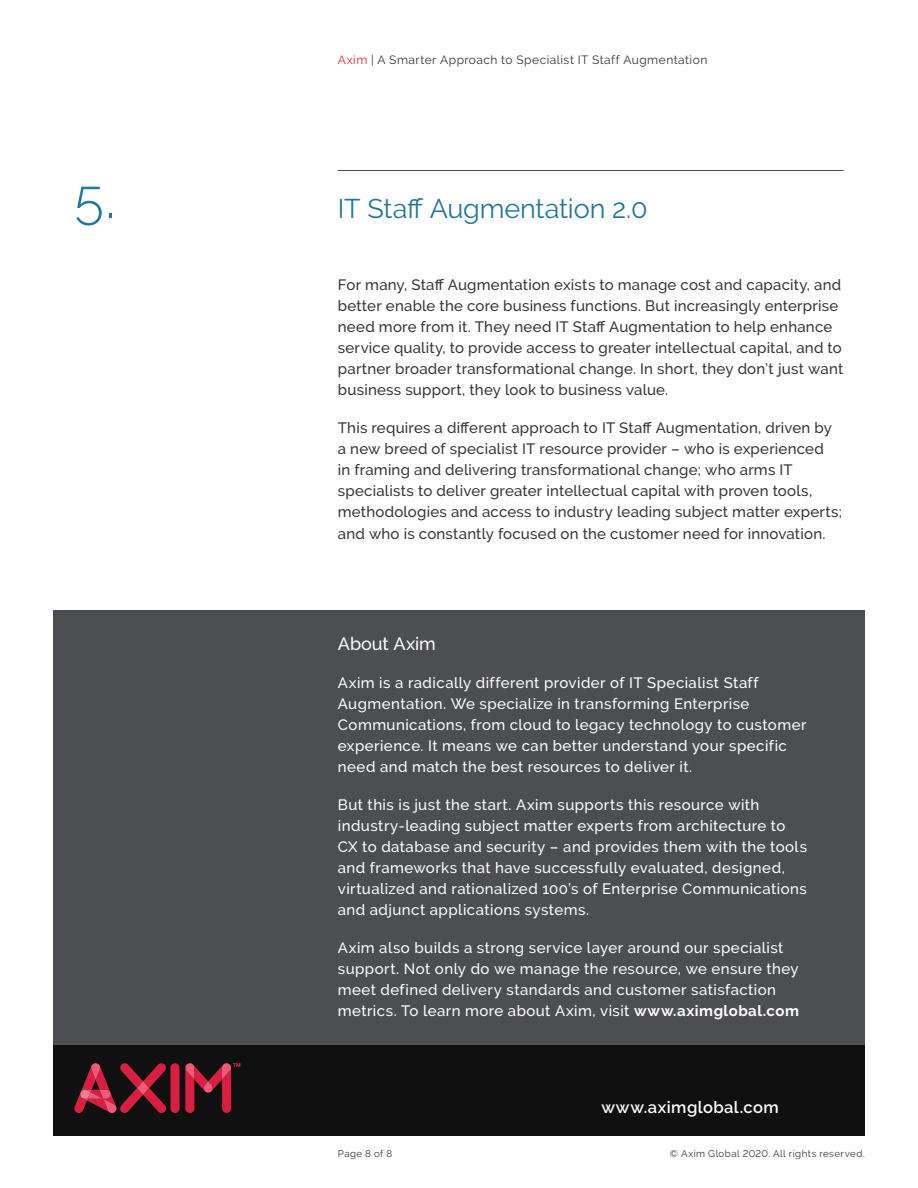
<style>
.page{position:relative;width:918px;height:1188px;background:#fff}
.page>*{position:absolute;margin:0;border:0;box-sizing:border-box;transform-origin:0 0}
.SECTION_INTRO{font:300 54px "Raleway";color:#207799}
.SECTION_INTRO-2{font:27px "Raleway";letter-spacing:-.005em;color:#207799}
.SECTION_INTRO-3{font:500 18px "Raleway";color:#fff}
.t1{font:600 16.5px "Raleway";letter-spacing:.025em;color:#fff}
.SECTION_INTRO-4{font:500 15px/21px "Raleway";letter-spacing:.03em;color:#fff}
.SECTION_INTRO-5{font:500 15px/21px "Raleway";letter-spacing:.015em;color:#353638}
.t2{font:12px "Raleway";letter-spacing:.04em;color:#353638}
.t3{font:9.75px "Raleway";letter-spacing:.045em;color:#353638}
.s1{color:#da1e42}
.s2{font-weight:700}
</style>
<div class="page">
<div style="left:53px;top:610px;width:812px;height:525px;background:#4d4e51"></div>
<div style="left:53px;top:1045px;width:812px;height:90px;background:#101011"></div>
<div style="left:170px;top:1063px;width:10px;height:50px;background:#da1e42;border-radius:5px"></div>
<svg style="left:74px;top:1063px;width:92px;height:50px"></svg>
<svg style="left:185px;top:1063px;width:55px;height:50px"></svg>
<hr style="left:338px;top:170px;width:506px;height:1px;background:#4d4e51">
<p class="SECTION_INTRO" style="left:74px;top:167px;width:42px">5.</p>
<p class="t2" style="left:338px;top:53px;width:371px"><span class="s1">Axim</span> | A Smarter Approach to Specialist IT Staff Augmentation</p>
<p class="SECTION_INTRO-2" style="left:338px;top:192px;width:311px">IT Staff Augmentation 2.0</p>
<p class="SECTION_INTRO-5" style="left:338px;top:274px;width:507px">For many, Staff Augmentation exists to manage cost and capacity, and better enable the core business functions. But increasingly enterprise need more from it. They need IT Staff Augmentation to help enhance service quality, to provide access to greater intellectual capital, and to partner broader transformational change. In short, they don’t just want business support, they look to business value.</p>
<p class="SECTION_INTRO-5" style="left:338px;top:417px;width:506px">This requires a different approach to IT Staff Augmentation, driven by a new breed of specialist IT resource provider – who is experienced<br>in framing and delivering transformational change; who arms IT specialists to deliver greater intellectual capital with proven tools, methodologies and access to industry leading subject matter experts;</p>
<p class="SECTION_INTRO-5" style="left:338px;top:523px;width:489px">and who is constantly focused on the customer need for innovation.</p>
<p class="SECTION_INTRO-3" style="left:338px;top:634px;width:100px">About Axim</p>
<p class="SECTION_INTRO-4" style="left:338px;top:673px;width:470px">Axim is a radically different provider of IT Specialist Staff Augmentation. We specialize in transforming Enterprise Communications, from cloud to legacy technology to customer experience. It means we can better understand your specific need and match the best resources to deliver it.</p>
<p class="SECTION_INTRO-4" style="left:338px;top:795px;width:471px">But this is just the start. Axim supports this resource with industry-leading subject matter experts from architecture to CX to database and security – and provides them with the tools and frameworks that have successfully evaluated, designed, virtualized and rationalized 100’s of Enterprise Communications and adjunct applications systems.</p>
<p class="SECTION_INTRO-4" style="left:338px;top:938px;width:463px">Axim also builds a strong service layer around our specialist support. Not only do we manage the resource, we ensure they meet defined delivery standards and customer satisfaction metrics. To learn more about Axim, visit <span class="s2">www.aximglobal.com</span></p>
<p class="t1" style="left:601px;top:1098px;width:179px">www.aximglobal.com</p>
<p class="t3" style="left:338px;top:1147px;width:56px">Page 8 of 8</p>
<p class="t3" style="left:670px;top:1147px;width:196px">© Axim Global 2020. All rights reserved.</p>
</div>
